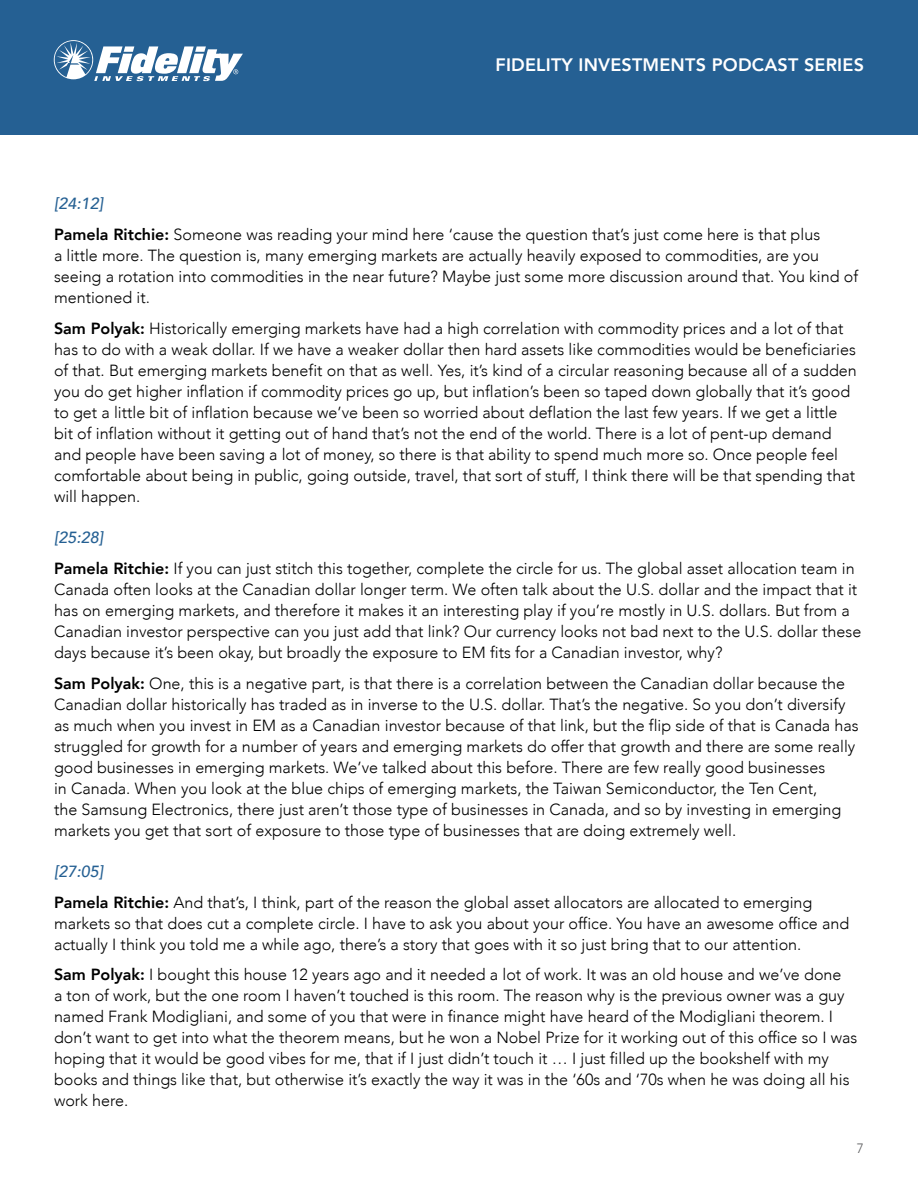
<style>
.page{position:relative;width:918px;height:1188px;background:#fff}
.page>*{position:absolute;margin:0;border:0;box-sizing:border-box;transform-origin:0 0}
.t1{font:800 18px "Avenir";letter-spacing:.01em;color:#fff}
.t2{font:300 16.2px/21px "Avenir";color:#000}
.t3{font:300 13.5px "Avenir";color:#58595b}
.s1{font-weight:500;font-style:italic;color:#256093}
.s2{font-weight:800}
</style>
<div class="page">
<div style="left:0;top:0;width:918px;height:135px;background:#256093"></div>
<svg style="left:54px;top:40px;width:189px;height:41px"></svg>
<p class="t1" style="left:496px;top:50px;width:370px">FIDELITY INVESTMENTS PODCAST SERIES</p>
<p class="t2" style="left:54px;top:189px;width:768px;line-height:30.8px"><span class="s1">[24:12]<br></span><span class="s2">Pamela Ritchie:</span> Someone was reading your mind here ‘cause the question that’s just come here is that plus</p>
<p class="t2" style="left:54px;top:245px;width:806px">a little more. The question is, many emerging markets are actually heavily exposed to commodities, are you seeing a rotation into commodities in the near future? Maybe just some more discussion around that. You kind of mentioned it.</p>
<p class="t2" style="left:54px;top:318px;width:804px"><span class="s2">Sam Polyak:</span> Historically emerging markets have had a high correlation with commodity prices and a lot of that has to do with a weak dollar. If we have a weaker dollar then hard assets like commodities would be beneficiaries of that. But emerging markets benefit on that as well. Yes, it’s kind of a circular reasoning because all of a sudden you do get higher inflation if commodity prices go up, but inflation’s been so taped down globally that it’s good to get a little bit of inflation because we’ve been so worried about deflation the last few years. If we get a little bit of inflation without it getting out of hand that’s not the end of the world. There is a lot of pent-up demand and people have been saving a lot of money, so there is that ability to spend much more so. Once people feel comfortable about being in public, going outside, travel, that sort of stuff, I think there will be that spending that will happen.</p>
<p class="t2" style="left:54px;top:522px;width:802px;line-height:30.8px"><span class="s1">[25:28]<br></span><span class="s2">Pamela Ritchie:</span> If you can just stitch this together, complete the circle for us. The global asset allocation team in</p>
<p class="t2" style="left:54px;top:579px;width:809px">Canada often looks at the Canadian dollar longer term. We often talk about the U.S. dollar and the impact that it has on emerging markets, and therefore it makes it an interesting play if you’re mostly in U.S. dollars. But from a Canadian investor perspective can you just add that link? Our currency looks not bad next to the U.S. dollar these days because it’s been okay, but broadly the exposure to EM fits for a Canadian investor, why?</p>
<p class="t2" style="left:54px;top:673px;width:806px"><span class="s2">Sam Polyak:</span> One, this is a negative part, is that there is a correlation between the Canadian dollar because the Canadian dollar historically has traded as in inverse to the U.S. dollar. That’s the negative. So you don’t diversify as much when you invest in EM as a Canadian investor because of that link, but the flip side of that is Canada has struggled for growth for a number of years and emerging markets do offer that growth and there are some really good businesses in emerging markets. We’ve talked about this before. There are few really good businesses<br>in Canada. When you look at the blue chips of emerging markets, the Taiwan Semiconductor, the Ten Cent,<br>the Samsung Electronics, there just aren’t those type of businesses in Canada, and so by investing in emerging markets you get that sort of exposure to those type of businesses that are doing extremely well.</p>
<p class="t2" style="left:54px;top:856px;width:760px;line-height:30.8px"><span class="s1">[27:05]<br></span><span class="s2">Pamela Ritchie:</span> And that’s, I think, part of the reason the global asset allocators are allocated to emerging</p>
<p class="t2" style="left:54px;top:913px;width:797px">markets so that does cut a complete circle. I have to ask you about your office. You have an awesome office and actually I think you told me a while ago, there’s a story that goes with it so just bring that to our attention.</p>
<p class="t2" style="left:54px;top:964px;width:805px"><span class="s2">Sam Polyak:</span> I bought this house 12 years ago and it needed a lot of work. It was an old house and we’ve done<br>a ton of work, but the one room I haven’t touched is this room. The reason why is the previous owner was a guy named Frank Modigliani, and some of you that were in finance might have heard of the Modigliani theorem. I don’t want to get into what the theorem means, but he won a Nobel Prize for it working out of this office so I was hoping that it would be good vibes for me, that if I just didn’t touch it … I just filled up the bookshelf with my books and things like that, but otherwise it’s exactly the way it was in the ‘60s and ‘70s when he was doing all his work here.</p>
<p class="t3" style="left:857px;top:1140px;width:9px">7</p>
</div>
